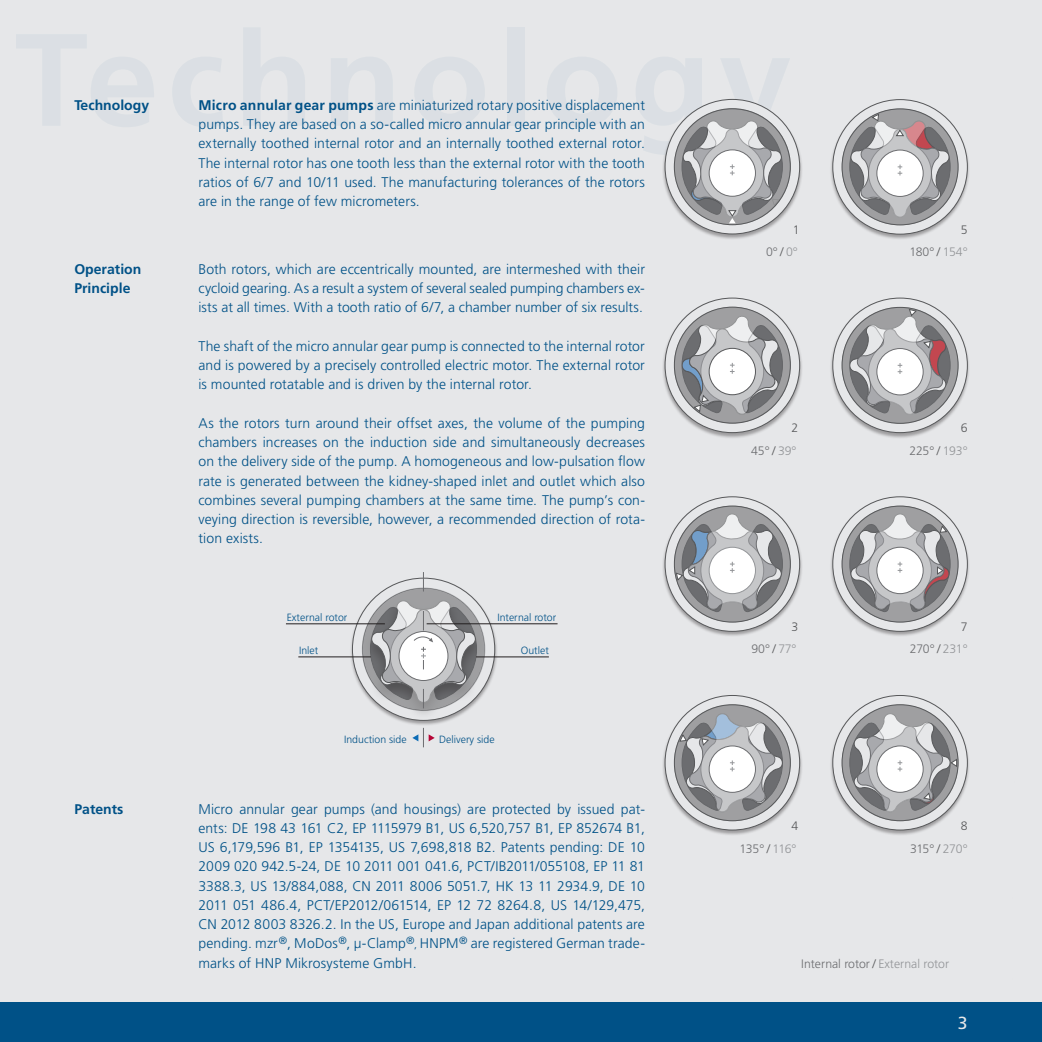
<style>
.page{position:relative;width:1042px;height:1042px;background:#e6e7e9}
.page>*{position:absolute;margin:0;border:0;box-sizing:border-box;transform-origin:0 0}
.t1{font:700 131.25px "Frutiger LT Std";letter-spacing:.06em;color:#005187}
.t2{font:17.5px "Frutiger LT Std";color:#e6e7e9}
.t3{font:300 14px/19.2px "Frutiger LT Std";letter-spacing:.005em;color:#005187;text-align:justify}
.t4{font:700 14px/19.2px "Frutiger LT Std";color:#005187}
.t5{font:300 12.25px/22.4px "Frutiger LT Std";color:#6c6d70;text-align:right}
.t6{font:300 12.25px/22.4px "Frutiger LT Std";color:#57585a;text-align:right}
.t7{font:300 10.5px "Frutiger LT Std";color:#005187}
.s1{font-weight:700}
.s2{color:#6c6d70}
.s3{color:#939598}
.s4{color:#57585a}
.s5{font-size:10.5px}
</style>
<div class="page">
<div style="left:0;top:1002px;width:1042px;height:40px;background:#005187"></div>
<div style="left:0;top:938px;width:134px;height:104px;background:#231f20;opacity:.75"></div>
<div style="left:829px;top:99px;width:141px;height:141px;background:#231f20;opacity:.37"></div>
<div style="left:833px;top:100px;width:134px;height:134px;background:#e6e7e9;border-radius:50%"></div>
<svg style="left:842px;top:109px;width:116px;height:116px"></svg>
<div style="left:662px;top:99px;width:140px;height:141px;background:#231f20;opacity:.37"></div>
<div style="left:665px;top:99px;width:134px;height:135px;background:#e6e7e9;border-radius:50%"></div>
<div style="left:804px;top:237px;width:208px;height:210px;background:#e6e7e9"></div>
<svg style="left:674px;top:108px;width:116px;height:117px"></svg>
<div style="left:662px;top:298px;width:140px;height:140px;background:#231f20;opacity:.37"></div>
<div style="left:665px;top:298px;width:134px;height:135px;background:#e6e7e9;border-radius:50%"></div>
<svg style="left:674px;top:307px;width:117px;height:116px"></svg>
<div style="left:662px;top:496px;width:140px;height:141px;background:#231f20;opacity:.37"></div>
<div style="left:665px;top:497px;width:134px;height:134px;background:#e6e7e9;border-radius:50%"></div>
<svg style="left:674px;top:506px;width:117px;height:116px"></svg>
<div style="left:829px;top:695px;width:141px;height:141px;background:#231f20;opacity:.37"></div>
<div style="left:833px;top:695px;width:134px;height:135px;background:#e6e7e9;border-radius:50%"></div>
<div style="left:971px;top:833px;width:71px;height:209px;background:#231f20;opacity:.75"></div>
<div style="left:996px;top:860px;width:46px;height:156px;background:#231f20;opacity:.75"></div>
<svg style="left:842px;top:704px;width:116px;height:117px"></svg>
<div style="left:829px;top:298px;width:141px;height:140px;background:#231f20;opacity:.37"></div>
<div style="left:833px;top:298px;width:134px;height:135px;background:#e6e7e9;border-radius:50%"></div>
<svg style="left:842px;top:307px;width:116px;height:117px"></svg>
<div style="left:829px;top:496px;width:141px;height:141px;background:#231f20;opacity:.37"></div>
<div style="left:833px;top:497px;width:134px;height:134px;background:#e6e7e9;border-radius:50%"></div>
<div style="left:971px;top:634px;width:71px;height:210px;background:#e6e7e9"></div>
<svg style="left:842px;top:506px;width:116px;height:116px"></svg>
<div style="left:662px;top:695px;width:140px;height:141px;background:#231f20;opacity:.37"></div>
<div style="left:665px;top:695px;width:134px;height:135px;background:#e6e7e9;border-radius:50%"></div>
<div style="left:804px;top:833px;width:208px;height:209px;background:#231f20;opacity:.75"></div>
<div style="left:829px;top:859px;width:157px;height:157px;background:#231f20;opacity:.75"></div>
<svg style="left:674px;top:704px;width:117px;height:117px"></svg>
<div style="left:349px;top:578px;width:148px;height:148px;background:#231f20;opacity:.37"></div>
<div style="left:477px;top:708px;width:244px;height:240px;background:#231f20;opacity:.75"></div>
<hr style="left:286px;top:623px;width:99px;height:1px;background:#231f20">
<hr style="left:427px;top:623px;width:130px;height:1px;background:#231f20">
<hr style="left:298px;top:656px;width:73px;height:1px;background:#231f20">
<hr style="left:476px;top:656px;width:73px;height:1px;background:#231f20">
<svg style="left:356px;top:572px;width:135px;height:175px"></svg>
<h1 class="t1" style="left:15px;top:3px;width:778px">Technology</h1>
<p class="t4" style="left:74px;top:95px;width:76px">Technology</p>
<p class="t3" style="left:198px;top:95px;width:448px"><span class="s1">Micro annular gear pumps</span> are miniaturized rotary positive displacement pumps. They are based on a so‑called micro annular gear principle with an externally toothed internal rotor and an internally toothed external rotor.<br>The internal rotor has one tooth less than the external rotor with the tooth ratios of 6/7 and 10/11 used. The manufacturing tolerances of the rotors are in the range of few micrometers.</p>
<p class="t4" style="left:74px;top:259px;width:68px">Operation<br>Principle</p>
<p class="t3" style="left:198px;top:259px;width:448px">Both rotors, which are eccentrically mounted, are intermeshed with their cycloid gearing. As a result a system of several sealed pumping chambers ex&shy;ists at all times. With a tooth ratio of 6/7, a chamber number of six results.</p>
<p class="t3" style="left:198px;top:336px;width:448px">The shaft of the micro annular gear pump is connected to the internal rotor and is powered by a precisely controlled electric motor. The external rotor is mounted rotatable and is driven by the internal rotor.</p>
<p class="t3" style="left:198px;top:413px;width:448px">As the rotors turn around their offset axes, the volume of the pumping chambers increases on the induction side and simultaneously decreases on the delivery side of the pump. A homogeneous and low-pulsation flow rate is generated between the kidney-shaped inlet and outlet which also combines several pumping chambers at the same time. The pump’s con&shy;veying direction is reversible, however, a recommended direction of rota&shy;tion exists.</p>
<p class="t7" style="left:287px;top:611px;width:62px">External rotor</p>
<p class="t7" style="left:497px;top:611px;width:60px">Internal rotor</p>
<p class="t7" style="left:299px;top:644px;width:21px">Inlet</p>
<p class="t7" style="left:521px;top:644px;width:29px">Outlet</p>
<p class="t7" style="left:344px;top:733px;width:64px">Induction side</p>
<p class="t7" style="left:439px;top:733px;width:57px">Delivery side</p>
<p class="t6" style="left:766px;top:219px;width:35px">1<br><span class="s2">0°</span> / <span class="s3">0°</span></p>
<p class="t5" style="left:751px;top:417px;width:49px"><span class="s4">2<br></span>45° <span class="s4">/</span> <span class="s3">39°</span></p>
<p class="t5" style="left:751px;top:616px;width:48px"><span class="s4">3<br></span>90° <span class="s4">/</span> <span class="s3">77°</span></p>
<p class="t5" style="left:909px;top:219px;width:60px"><span class="s4">5<br></span>180° <span class="s4">/</span> <span class="s3">154°</span></p>
<p class="t5" style="left:909px;top:417px;width:60px"><span class="s4">6<br></span>225° <span class="s4">/</span> <span class="s3">193°</span></p>
<p class="t5" style="left:910px;top:616px;width:59px"><span class="s4">7<br></span>270° <span class="s4">/</span> <span class="s3">231°</span></p>
<p class="t4" style="left:74px;top:799px;width:51px">Patents</p>
<p class="t3" style="left:198px;top:799px;width:448px">Micro annular gear pumps (and housings) are protected by issued pat&shy;ents: DE 198 43 161 C2, EP 1115979 B1, US 6,520,757 B1, EP 852674 B1, US 6,179,596 B1, EP 1354135, US 7,698,818 B2. Patents pending: DE 10<br>2009 020 942.5-24, DE 10 2011 001 041.6, PCT/IB2011/055108, EP 11 81<br>3388.3, US 13/884,088, CN 2011 8006 5051.7, HK 13 11 2934.9, DE 10<br>2011 051 486.4, PCT/EP2012/061514, EP 12 72 8264.8, US 14/129,475, CN 2012 8003 8326.2. In the US, Europe and Japan additional patents are pending. mzr<sup>®</sup>, MoDos<sup>®</sup>, µ-Clamp<sup>®</sup><span class="s5">,</span> HNPM<sup>®</sup> are registered German trade&shy;marks of HNP Mikrosysteme GmbH.</p>
<p class="t5" style="left:739px;top:815px;width:60px"><span class="s4">4<br></span>135° <span class="s4">/</span> <span class="s3">116°</span></p>
<p class="t5" style="left:910px;top:814px;width:59px;line-height:22.9px"><span class="s4">8<br></span>315° <span class="s4">/</span> <span class="s3">270°</span></p>
<p class="t5" style="left:801px;top:952px;width:149px">Internal rotor <span class="s4">/</span> <span class="s3">External rotor</span></p>
<p class="t2" style="left:958px;top:1012px;width:11px">3</p>
</div>
